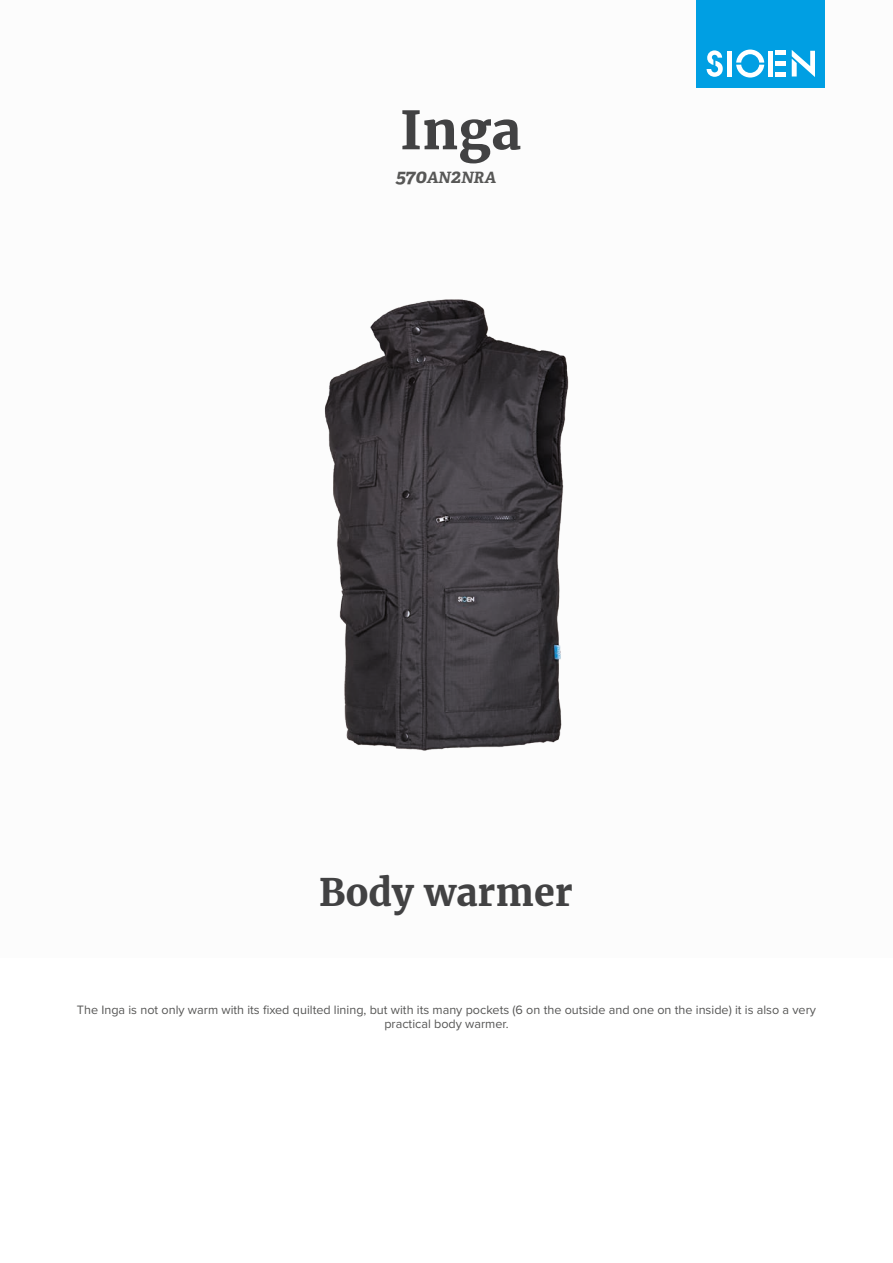
<style>
.page{position:relative;width:893px;height:1263px;background:#fff}
.page>*{position:absolute;margin:0;border:0;box-sizing:border-box;transform-origin:0 0}
.t1{font:700 52.5px "Merriweather";color:#424243}
.t2{font:700 37.5px "Merriweather";color:#424243}
.t3{font:italic 700 15.6px "Adelle";color:#575756}
.t4{font:12.6px/13.6px "Proxima Nova";color:#575756;text-align:center}
.s1{font-size:19.5px}
</style>
<div class="page">
<div style="left:697px;top:0;width:128px;height:88px;background:#009fe3"></div>
<svg style="left:707px;top:50px;width:16px;height:27px"></svg>
<svg style="left:736px;top:50px;width:28px;height:28px"></svg>
<div style="left:727px;top:51px;width:5px;height:26px;background:#fff"></div>
<div style="left:768px;top:51px;width:5px;height:26px;background:#fff"></div>
<div style="left:775px;top:72px;width:11px;height:5px;background:#fff"></div>
<div style="left:775px;top:61px;width:11px;height:5px;background:#fff"></div>
<hr style="left:775px;top:51px;width:11px;height:4px;background:#fff">
<svg style="left:792px;top:50px;width:23px;height:27px"></svg>
<img style="left:324px;top:299px;width:245px;height:452px">
<h1 class="t1" style="left:400px;top:95px;width:123px">Inga</h1>
<p class="t3" style="left:396px;top:168px;width:102px"><span class="s1">570</span>AN<span class="s1">2</span>NRA</p>
<h2 class="t2" style="left:319px;top:867px;width:255px">Body warmer</h2>
<p class="t4" style="left:77px;top:1002px;width:741px">The Inga is not only warm with its fixed quilted lining, but with its many pockets (6 on the outside and one on the inside) it is also a very practical body warmer.</p>
</div>
